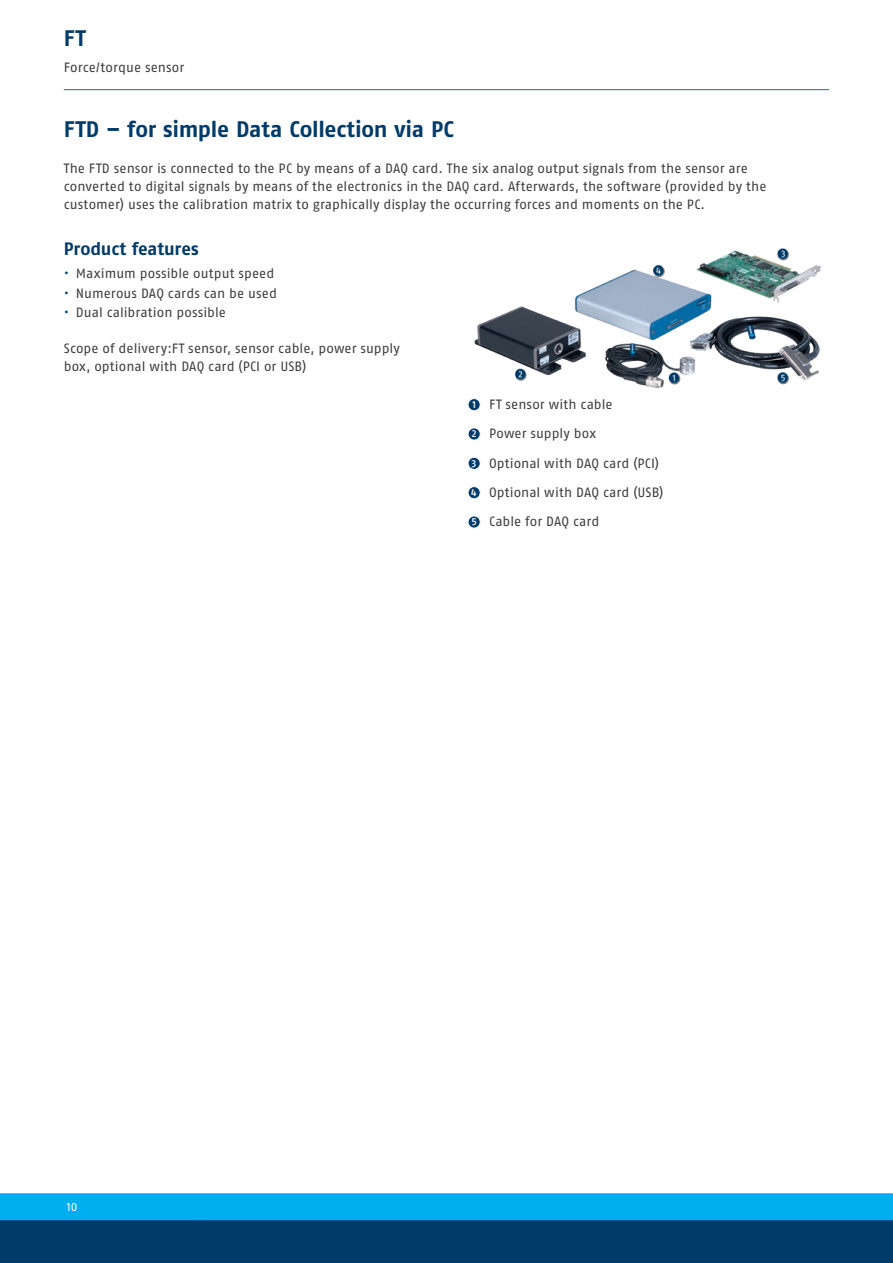
<style>
.page{position:relative;width:893px;height:1263px;background:#fff}
.page>*{position:absolute;margin:0;border:0;box-sizing:border-box;transform-origin:0 0}
.t1{font:700 22.5px "SCHUNK Fago Pro";letter-spacing:-.01em;color:#003b69}
.t2{font:700 18px "SCHUNK Fago Pro";letter-spacing:-.005em;color:#003b69}
.t3{font:13.5px/29.4px "SCHUNK Fago Pro";letter-spacing:.005em;color:#3e3e3f}
.t4{font:12px "SCHUNK Fago Pro";color:#fff}
.s1{color:#004775}
.s2{font-weight:500;font-size:10.2px;color:#fff}
</style>
<div class="page">
<div style="left:0;top:1202px;width:893px;height:61px;background:#003b69"></div>
<div style="left:0;top:1193px;width:893px;height:27px;background:#00aeef"></div>
<hr style="left:64px;top:89px;width:765px;height:1px;background:#35628d">
<img style="left:474px;top:248px;width:347px;height:140px">
<div style="left:468px;top:399px;width:12px;height:12px;background:#003b69;border-radius:50%"></div>
<div style="left:468px;top:398px;width:12px;height:13px;border:1px solid #fff;border-radius:50%"></div>
<div style="left:468px;top:428px;width:12px;height:12px;background:#003b69;border-radius:50%"></div>
<div style="left:468px;top:428px;width:12px;height:12px;border:1px solid #fff;border-radius:50%"></div>
<div style="left:468px;top:457px;width:12px;height:12px;background:#003b69;border-radius:50%"></div>
<div style="left:468px;top:457px;width:12px;height:13px;border:1px solid #fff;border-radius:50%"></div>
<div style="left:468px;top:487px;width:12px;height:12px;background:#003b69;border-radius:50%"></div>
<div style="left:468px;top:486px;width:12px;height:13px;border:1px solid #fff;border-radius:50%"></div>
<div style="left:468px;top:516px;width:12px;height:12px;background:#003b69;border-radius:50%"></div>
<div style="left:468px;top:516px;width:12px;height:12px;border:1px solid #fff;border-radius:50%"></div>
<h1 class="t1" style="left:64px;top:24px;width:23px">FT</h1>
<p class="t3" style="left:64px;top:53px;width:122px">Force/torque sensor</p>
<h1 class="t1" style="left:64px;top:116px;width:391px">FTD – for simple Data Collection via PC</h1>
<p class="t3" style="left:64px;top:159px;width:704px;line-height:18px">The FTD sensor is connected to the PC by means of a DAQ card. The six analog output signals from the sensor are converted to digital signals by means of the electronics in the DAQ card. Afterwards, the software (provided by the customer) uses the calibration matrix to graphically display the occurring forces and moments on the PC.</p>
<h2 class="t2" style="left:64px;top:238px;width:136px">Product features</h2>
<p class="t3" style="left:64px;top:259px;width:212px"><span class="s1">•</span> Maximum possible output speed</p>
<p class="t3" style="left:64px;top:278px;width:215px"><span class="s1">•</span> Numerous DAQ cards can be used</p>
<p class="t3" style="left:64px;top:297px;width:164px"><span class="s1">•</span> Dual calibration possible</p>
<p class="t3" style="left:64px;top:339px;width:338px;line-height:18px">Scope of delivery:FT sensor, sensor cable, power supply box, optional with DAQ card (PCI or USB)</p>
<p class="t3" style="left:471px;top:390px;width:194px"><span class="s2">1</span> FT sensor with cable<br><span class="s2">2</span> Power supply box<br><span class="s2">3</span> Optional with DAQ card (PCI)<br><span class="s2">4</span> Optional with DAQ card (USB)<br><span class="s2">5</span> Cable for DAQ card</p>
<p class="t4" style="left:67px;top:1199px;width:12px">10</p>
</div>
